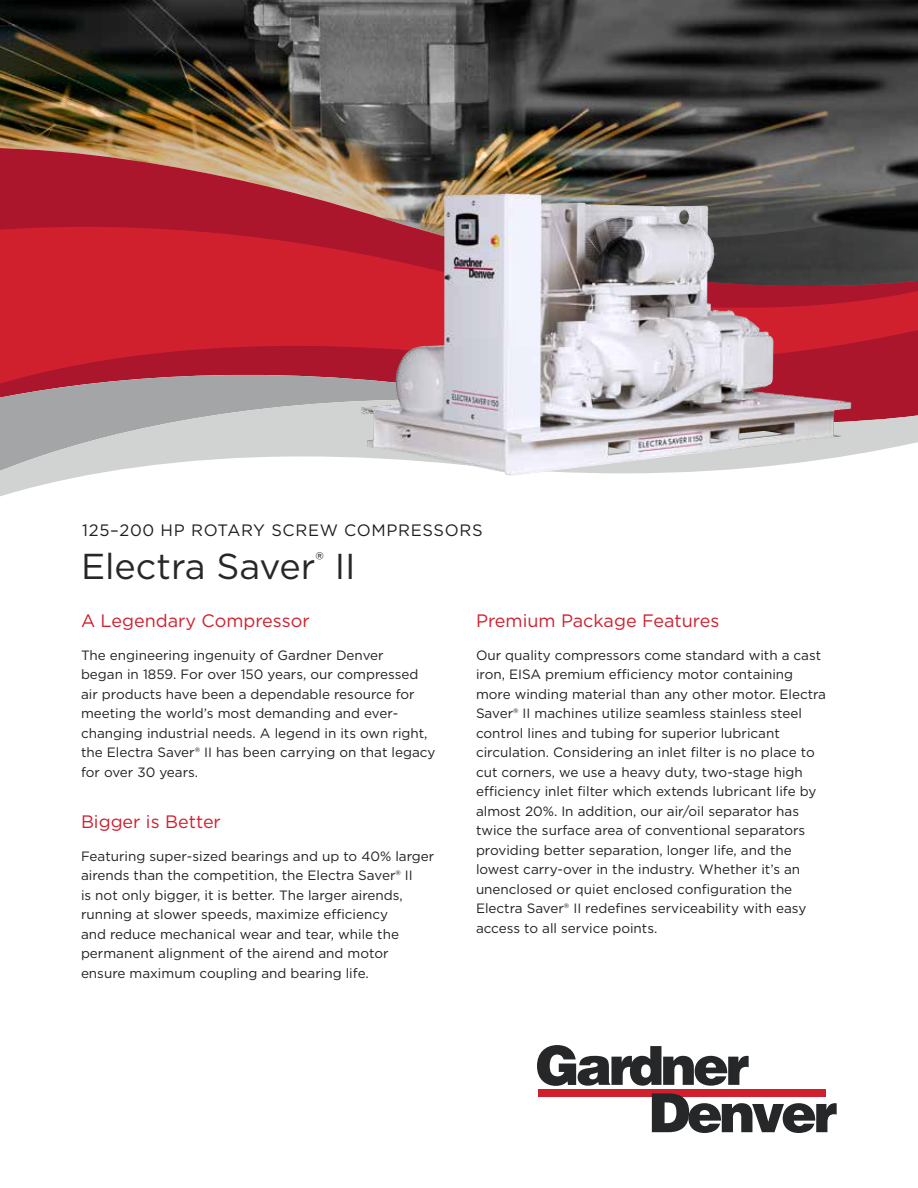
<style>
.page{position:relative;width:918px;height:1188px;background:#fff}
.page>*{position:absolute;margin:0;border:0;box-sizing:border-box;transform-origin:0 0}
.t1{font:36px "Gotham";color:#262729}
.t2{font:18px "Gotham";color:#d0202e}
.t3{font:16.5px "Gotham";letter-spacing:.04em;color:#231f20}
.t4{font:13.5px/19.5px "Gotham";color:#231f20}
</style>
<div class="page">
<img style="left:0;top:0;width:918px;height:117px">
<img style="left:0;top:117px;width:918px;height:31px">
<img style="left:0;top:148px;width:918px;height:251px">
<svg style="left:0;top:223px;width:918px;height:165px;background:#bf202e"></svg>
<svg style="left:0;top:359px;width:361px;height:40px;background:#ab5a65"></svg>
<svg style="left:0;top:399px;width:918px;height:98px"></svg>
<div style="left:538px;top:1089px;width:287px;height:7px;background:#d0202e"></div>
<svg style="left:537px;top:1045px;width:212px;height:41px"></svg>
<svg style="left:652px;top:1093px;width:185px;height:40px"></svg>
<img style="left:361px;top:193px;width:490px;height:283px">
<p class="t3" style="left:82px;top:519px;width:402px">125–200 HP ROTARY SCREW COMPRESSORS</p>
<h1 class="t1" style="left:81px;top:544px;width:276px">Electra Saver<sup>®</sup> II</h1>
<h2 class="t2" style="left:81px;top:609px;width:230px">A Legendary Compressor</h2>
<p class="t4" style="left:81px;top:645px;width:356px">The engineering ingenuity of Gardner Denver<br>began in 1859. For over 150 years, our compressed air products have been a dependable resource for meeting the world’s most demanding and ever&shy;changing industrial needs. A legend in its own right, the Electra Saver® II has been carrying on that legacy for over 30 years.</p>
<h2 class="t2" style="left:81px;top:810px;width:141px">Bigger is Better</h2>
<p class="t4" style="left:81px;top:846px;width:355px">Featuring super-sized bearings and up to 40% larger airends than the competition, the Electra Saver® II<br>is not only bigger, it is better. The larger airends, running at slower speeds, maximize efficiency<br>and reduce mechanical wear and tear, while the permanent alignment of the airend and motor ensure maximum coupling and bearing life.</p>
<h2 class="t2" style="left:476px;top:609px;width:245px">Premium Package Features</h2>
<p class="t4" style="left:476px;top:645px;width:352px">Our quality compressors come standard with a cast iron, EISA premium efficiency motor containing more winding material than any other motor. Electra Saver® II machines utilize seamless stainless steel control lines and tubing for superior lubricant circulation. Considering an inlet filter is no place to cut corners, we use a heavy duty, two-stage high efficiency inlet filter which extends lubricant life by almost 20%. In addition, our air/oil separator has twice the surface area of conventional separators providing better separation, longer life, and the lowest carry-over in the industry. Whether it’s an unenclosed or quiet enclosed configuration the Electra Saver® II redefines serviceability with easy access to all service points.</p>
</div>
